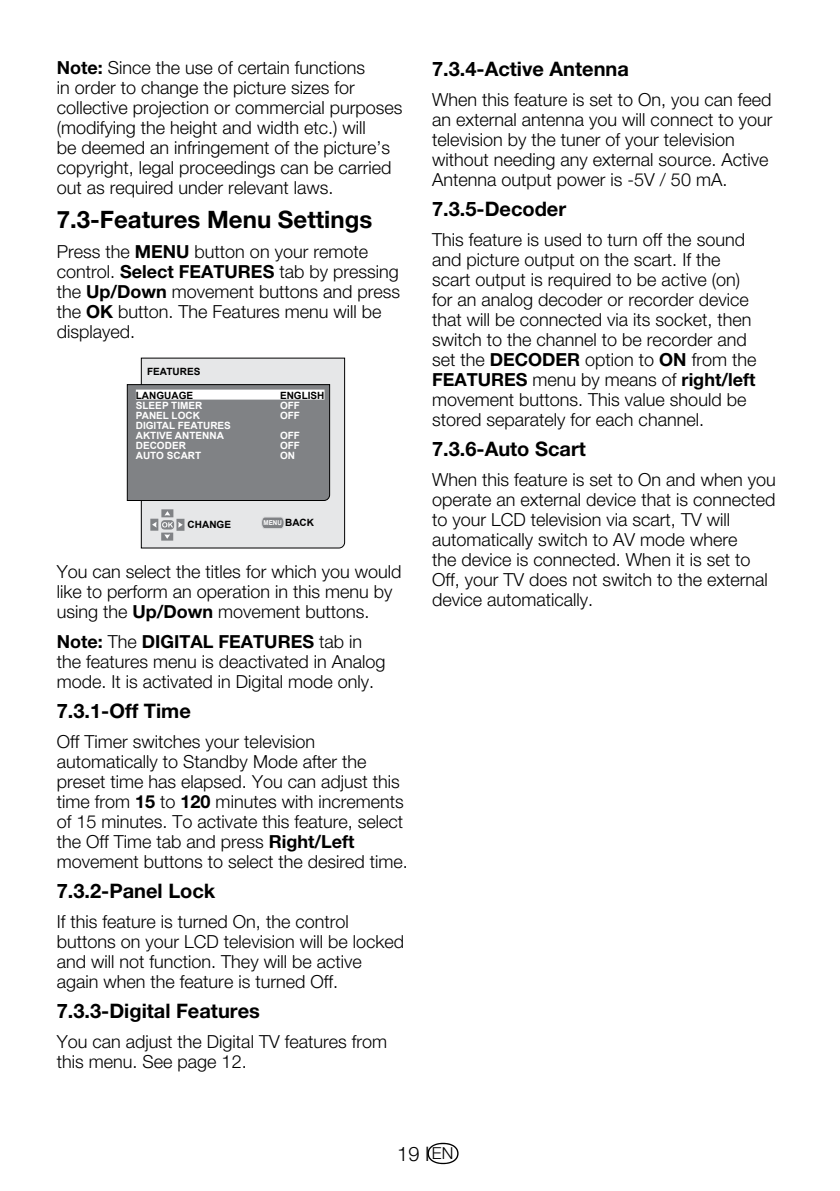
<style>
.page{position:relative;width:840px;height:1191px;background:#fff}
.page>*{position:absolute;margin:0;border:0;box-sizing:border-box;transform-origin:0 0}
.t1{font:700 24px "Helvetica Neue";color:#000}
.t2{font:700 20px "Helvetica Neue";color:#000}
.t3{font:300 20px "Helvetica Neue";color:#000}
.t4{font:300 18px/20px "Helvetica Neue";color:#000}
.t5{font:700 10px/10px "Arial";color:#fff}
.t6{font:700 10px "Arial";color:#000}
.t7{font:700 6.8px "Arial";color:#fff;scale:.92 1}
.s1{font-weight:700}
.s2{font-size:16.4px}
</style>
<div class="page">
<svg style="left:427px;top:1142px;width:31px;height:22px"></svg>
<svg style="left:127px;top:357px;width:218px;height:191px;background:#a8a9ab"></svg>
<div style="left:136px;top:389px;width:188px;height:10px;background:#fff"></div>
<p class="t4" style="left:57px;top:57px;width:347px"><span class="s1">Note:</span> Since the use of certain functions<br>in order to change the picture sizes for collective projection or commercial purposes (modifying the height and width etc.) will<br>be deemed an infringement of the picture’s copyright, legal proceedings can be carried out as required under relevant laws.</p>
<h1 class="t1" style="left:57px;top:205px;width:317px">7.3-Features Menu Settings</h1>
<p class="t4" style="left:57px;top:241px;width:345px">Press the <span class="s1">MENU</span> button on your remote control. <span class="s1">Select FEATURES</span> tab by pressing the <span class="s1">Up/Down</span> movement buttons and press the <span class="s1">OK</span> button. The Features menu will be displayed.</p>
<p class="t6" style="left:147px;top:365px;width:55px">FEATURES</p>
<p class="t6" style="left:136px;top:388px;width:59px">LANGUAGE</p>
<p class="t6" style="left:280px;top:388px;width:46px">ENGLISH</p>
<p class="t5" style="left:136px;top:400px;width:68px">SLEEP TIMER</p>
<p class="t5" style="left:280px;top:400px;width:22px">OFF</p>
<p class="t5" style="left:136px;top:410px;width:66px">PANEL LOCK</p>
<p class="t5" style="left:280px;top:410px;width:22px">OFF</p>
<p class="t5" style="left:136px;top:420px;width:96px">DIGITAL FEATURES<br>AKTIVE ANTENNA</p>
<p class="t5" style="left:280px;top:430px;width:22px">OFF</p>
<p class="t5" style="left:136px;top:440px;width:51px">DECODER</p>
<p class="t5" style="left:280px;top:440px;width:22px">OFF</p>
<p class="t5" style="left:136px;top:450px;width:67px">AUTO SCART</p>
<p class="t5" style="left:280px;top:450px;width:16px">ON</p>
<p class="t6" style="left:187px;top:518px;width:45px">CHANGE</p>
<p class="t6" style="left:285px;top:516px;width:30px">BACK</p>
<p class="t7" style="left:263px;top:518px;width:21px">MENU</p>
<p class="t4" style="left:57px;top:561px;width:346px">You can select the titles for which you would like to perform an operation in this menu by using the <span class="s1">Up/Down</span> movement buttons.</p>
<p class="t4" style="left:57px;top:631px;width:330px"><span class="s1">Note:</span> The <span class="s1">DIGITAL FEATURES</span> tab in the features menu is deactivated in Analog mode. It is activated in Digital mode only.</p>
<p class="t2" style="left:57px;top:698px;width:136px">7.3.1-Off Time</p>
<p class="t4" style="left:57px;top:731px;width:352px">Off Timer switches your television automatically to Standby Mode after the preset time has elapsed. You can adjust this time from <span class="s1">15</span> to <span class="s1">120</span> minutes with increments of 15 minutes. To activate this feature, select the Off Time tab and press <span class="s1">Right/Left </span>movement buttons to select the desired time.</p>
<p class="t2" style="left:57px;top:878px;width:160px">7.3.2-Panel Lock</p>
<p class="t4" style="left:57px;top:911px;width:349px">If this feature is turned On, the control buttons on your LCD television will be locked and will not function. They will be active again when the feature is turned Off.</p>
<p class="t2" style="left:57px;top:998px;width:204px">7.3.3-Digital Features</p>
<p class="t4" style="left:57px;top:1031px;width:332px">You can adjust the Digital TV features from this menu. See page 12.</p>
<p class="t2" style="left:432px;top:57px;width:198px">7.3.4-Active Antenna</p>
<p class="t4" style="left:432px;top:89px;width:342px">When this feature is set to On, you can feed an external antenna you will connect to your television by the tuner of your television without needing any external source. Active Antenna output power is -5V / 50 mA.</p>
<p class="t2" style="left:432px;top:197px;width:136px">7.3.5-Decoder</p>
<p class="t4" style="left:432px;top:229px;width:326px">This feature is used to turn off the sound and picture output on the scart. If the scart output is required to be active (on) for an analog decoder or recorder device that will be connected via its socket, then switch to the channel to be recorder and set the <span class="s1">DECODER</span> option to <span class="s1">ON</span> from the <span class="s1">FEATURES</span> menu by means of <span class="s1">right/left </span>movement buttons. This value should be stored separately for each channel.</p>
<p class="t2" style="left:432px;top:437px;width:155px">7.3.6-Auto Scart</p>
<p class="t4" style="left:432px;top:469px;width:345px">When this feature is set to On and when you operate an external device that is connected to your LCD television via scart, TV will automatically switch to AV mode where<br>the device is connected. When it is set to Off, your TV does not switch to the external device automatically.</p>
<p class="t3" style="left:397px;top:1141px;width:58px">19 I<span class="s2">EN</span></p>
</div>
